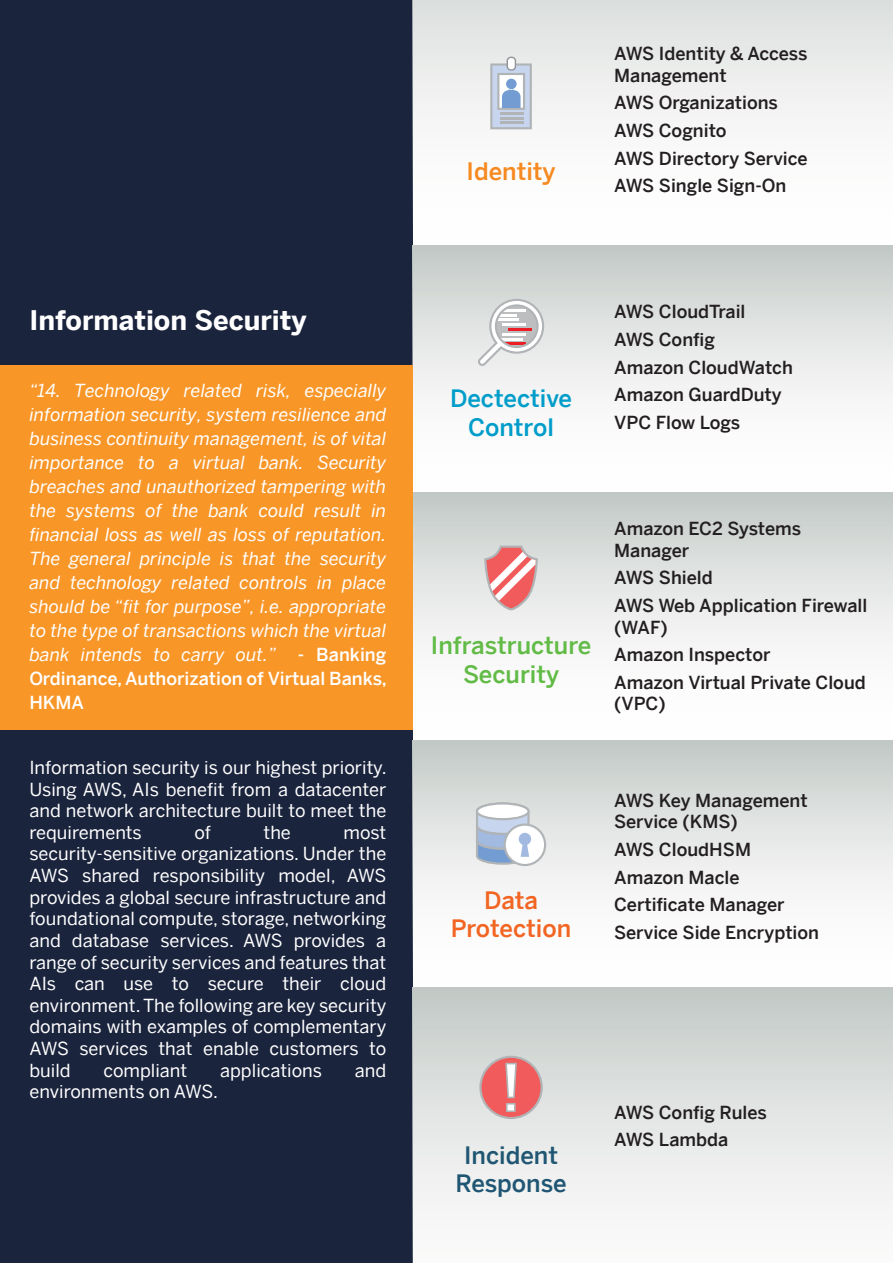
<style>
.page{position:relative;width:893px;height:1263px;background:#fff}
.page>*{position:absolute;margin:0;border:0;box-sizing:border-box;transform-origin:0 0}
.t1{font:700 27px "Benton Sans";color:#fff}
.t2{font:500 24px/28.8px "Benton Sans";color:#62bb46;text-align:center}
.t3{font:500 24px/28.8px "Benton Sans";color:#009dca;text-align:center}
.t4{font:500 24px/28.8px "Benton Sans";color:#205673;text-align:center}
.t5{font:500 24px/28.8px "Benton Sans";color:#f26522;text-align:center}
.t6{font:500 24px "Benton Sans";color:#f6891f}
.t7{font:18px/21.6px "Benton Sans";color:#fff;text-align:justify}
.t8{font:italic 18px/24px "Benton Sans";color:#fff;text-align:justify}
.t9{font:500 18px/27.6px "Benton Sans";color:#231f20}
.s1{font-weight:500;font-style:normal}
</style>
<div class="page">
<div style="left:0;top:0;width:413px;height:1263px;background:#1b243d"></div>
<div style="left:413px;top:0;width:480px;height:242px;background:linear-gradient(to bottom,#dfe3e1,#fff)"></div>
<div style="left:413px;top:988px;width:480px;height:275px;background:linear-gradient(to bottom,#c5ccc9,#fff)"></div>
<div style="left:413px;top:245px;width:480px;height:245px;background:linear-gradient(to bottom,#c9cfcc,#fff)"></div>
<div style="left:413px;top:493px;width:480px;height:244px;background:linear-gradient(to bottom,#c9cfcc,#fff)"></div>
<div style="left:413px;top:740px;width:480px;height:245px;background:linear-gradient(to bottom,#c9cfcc,#fff)"></div>
<svg style="left:490px;top:57px;width:42px;height:72px"></svg>
<hr style="left:500px;top:112px;width:23px;height:3px;background:#b1b4b6">
<hr style="left:500px;top:117px;width:23px;height:2px;background:#b1b4b6">
<hr style="left:500px;top:122px;width:23px;height:2px;background:#b1b4b6">
<svg style="left:478px;top:299px;width:66px;height:67px"></svg>
<svg style="left:484px;top:546px;width:54px;height:64px"></svg>
<svg style="left:476px;top:802px;width:70px;height:64px"></svg>
<svg style="left:479px;top:1056px;width:64px;height:63px"></svg>
<div style="left:0;top:365px;width:413px;height:365px;background:#f89628"></div>
<h1 class="t1" style="left:29px;top:297px;width:279px">Information Security</h1>
<p class="t8" style="left:29px;top:376px;width:359px">“14. Technology related risk, especially information security, system resilience and business continuity management, is of vital importance to a virtual bank. Security breaches and unauthorized tampering with the systems of the bank could result in financial loss as well as loss of reputation.<br>The general principle is that the security and technology related controls in place should be “fit for purpose”, i.e. appropriate to the type of transactions which the virtual bank intends to carry out.” <span class="s1">- Banking Ordinance, Authorization of Virtual Banks, HKMA</span></p>
<p class="t7" style="left:29px;top:754px;width:359px">Information security is our highest priority.<br>Using AWS, AIs benefit from a datacenter and network architecture built to meet the requirements</p>
<p class="t7" style="left:194px;top:819px;width:18px">of</p>
<p class="t7" style="left:264px;top:819px;width:29px">the</p>
<p class="t7" style="left:29px;top:819px;width:358px;text-indent:314px">most security-sensitive organizations. Under the AWS shared responsibility model, AWS provides a global secure infrastructure and foundational compute, storage, networking and database services. AWS provides a range of security services and features that AIs can use to secure their cloud environment. The following are key security domains with examples of complementary AWS services that enable customers to build</p>
<p class="t7" style="left:103px;top:1057px;width:85px">compliant</p>
<p class="t7" style="left:220px;top:1057px;width:103px">applications</p>
<p class="t7" style="left:355px;top:1057px;width:33px">and</p>
<p class="t7" style="left:29px;top:1078px;width:190px">environments on AWS.</p>
<h2 class="t6" style="left:467px;top:150px;width:90px">Identity</h2>
<p class="t9" style="left:614px;top:41px;width:195px;line-height:21.6px">AWS Identity &amp; Access<br>Management</p>
<p class="t9" style="left:614px;top:87px;width:195px">AWS Organizations<br>AWS Cognito<br>AWS Directory Service<br>AWS Single Sign-On</p>
<h2 class="t3" style="left:450px;top:381px;width:123px">Dectective<br>Control</h2>
<p class="t9" style="left:614px;top:296px;width:180px">AWS CloudTrail<br>AWS Config<br>Amazon CloudWatch<br>Amazon GuardDuty<br>VPC Flow Logs</p>
<h2 class="t2" style="left:431px;top:628px;width:162px">Infrastructure<br>Security</h2>
<p class="t9" style="left:614px;top:516px;width:189px;line-height:21.6px">Amazon EC2 Systems<br>Manager</p>
<p class="t9" style="left:614px;top:562px;width:255px">AWS Shield<br>AWS Web Application Firewall</p>
<p class="t9" style="left:614px;top:611px;width:253px">(WAF)<br>Amazon Inspector<br>Amazon Virtual Private Cloud</p>
<p class="t9" style="left:614px;top:688px;width:53px">(VPC)</p>
<h2 class="t5" style="left:451px;top:883px;width:122px">Data<br>Protection</h2>
<p class="t9" style="left:614px;top:787px;width:195px;line-height:21.6px">AWS Key Management<br>Service (KMS)</p>
<p class="t9" style="left:614px;top:834px;width:206px">AWS CloudHSM<br>Amazon Macle<br>Certificate Manager<br>Service Side Encryption</p>
<h2 class="t4" style="left:456px;top:1138px;width:113px">Incident<br>Response</h2>
<p class="t9" style="left:614px;top:1096px;width:154px">AWS Config Rules<br>AWS Lambda</p>
</div>
